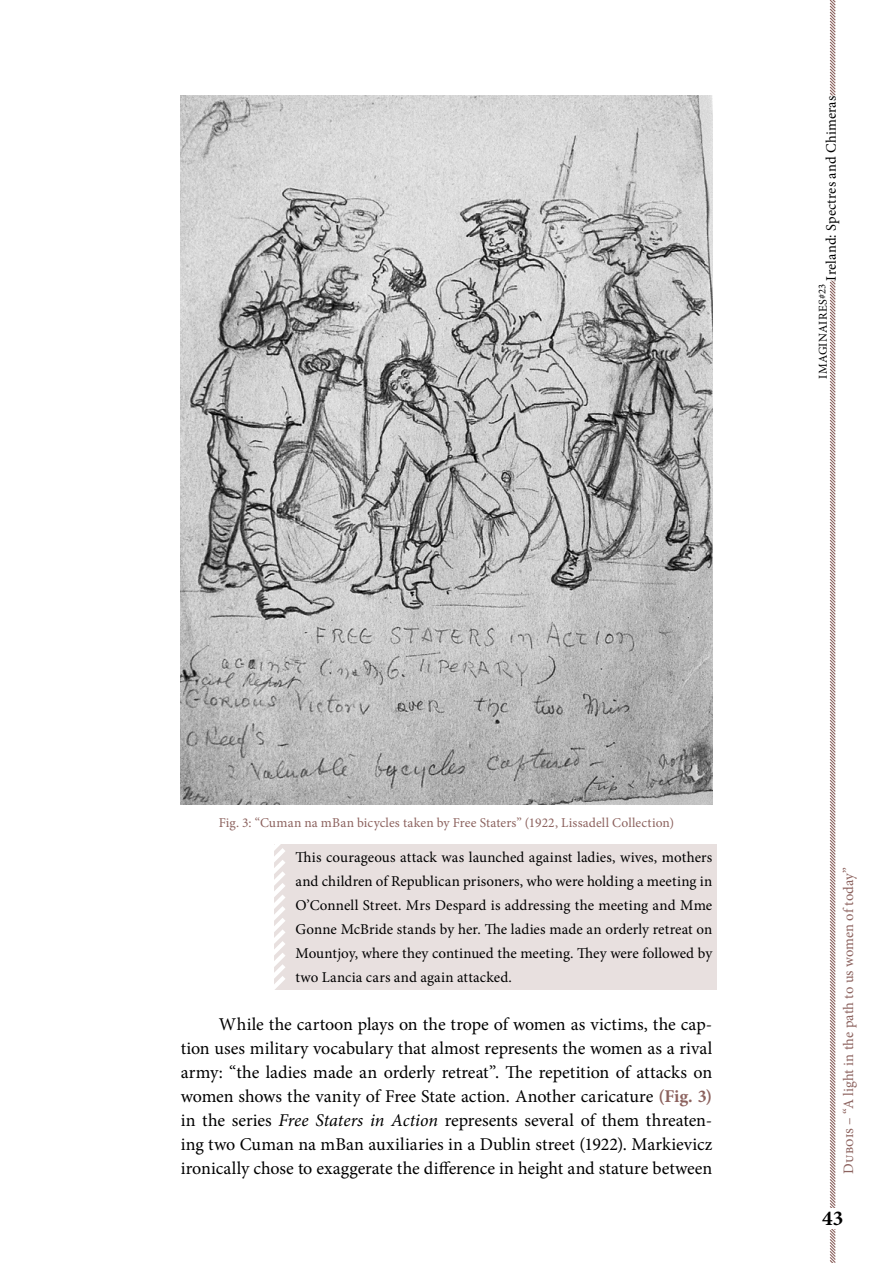
<style>
.page{position:relative;width:893px;height:1263px;background:#fff}
.page>*{position:absolute;margin:0;border:0;box-sizing:border-box;transform-origin:0 0}
.t1{font:700 21.15px "Minion Pro";color:#000}
.EPI_Normal{font:18px/24px "Minion Pro";color:#000;text-align:justify}
.EPI_Citations{font:15px/24px "Minion Pro";letter-spacing:.01em;color:#000;text-align:justify}
.t2{font:14.55px "Minion Pro";color:#8c625e}
.t3{font:14.55px "Minion Pro";letter-spacing:.01em;color:#000}
.EPI_Notes{font:13.5px "Minion Pro";letter-spacing:.01em;color:#8c625e}
.t4{font:12px "Minion Pro";letter-spacing:.025em;color:#000}
.s1{font-size:10.5px}
.s2{font-weight:700;color:#8c625e}
.s3{font-style:italic}
</style>
<div class="page">
<svg style="left:829px;top:0;width:7px;height:1263px"></svg>
<div style="left:824px;top:96px;width:27px;height:184px;background:#fff"></div>
<div style="left:823px;top:1208px;width:19px;height:21px;background:#fff"></div>
<div style="left:274px;top:844px;width:442px;height:146px;background:#e8e0df"></div>
<svg style="left:274px;top:844px;width:11px;height:146px"></svg>
<img style="left:181px;top:96px;width:531px;height:708px">
<p class="t3" style="left:821px;top:280px;width:186px;rotate:-90deg">Ireland: Spectres and Chimeras</p>
<p class="t4" style="left:815px;top:379px;width:96px;rotate:-90deg">IMAGINAIRES<span class="s1">#23</span></p>
<p class="EPI_Notes" style="left:219px;top:813px;width:457px">Fig. 3: “Cuman na mBan bicycles taken by Free Staters” (1922, Lissadell Collection)</p>
<p class="EPI_Citations" style="left:296px;top:845px;width:418px">This courageous attack was launched against ladies, wives, mothers and children of Republican prisoners, who were holding a meeting in O’Connell Street. Mrs Despard is addressing the meeting and Mme Gonne McBride stands by her. The ladies made an orderly retreat on Mountjoy, where they continued the meeting. They were followed by two Lancia cars and again attacked.</p>
<p class="EPI_Normal" style="left:181px;top:1012px;width:533px;text-indent:38px">While the cartoon plays on the trope of women as victims, the cap&shy;tion uses military vocabulary that almost represents the women as a rival army: “the ladies made an orderly retreat”. The repetition of attacks on women shows the vanity of Free State action. Another caricature <span class="s2">(Fig. 3) </span>in the series <span class="s3">Free Staters in Action</span> represents several of them threaten&shy;ing two Cuman na mBan auxiliaries in a Dublin street (1922). Markievicz ironically chose to exaggerate the difference in height and stature between</p>
<p class="t2" style="left:839px;top:1173px;width:308px;rotate:-90deg">Dubois – “A light in the path to us women of today”</p>
<p class="t1" style="left:822px;top:1203px;width:23px">43</p>
</div>
